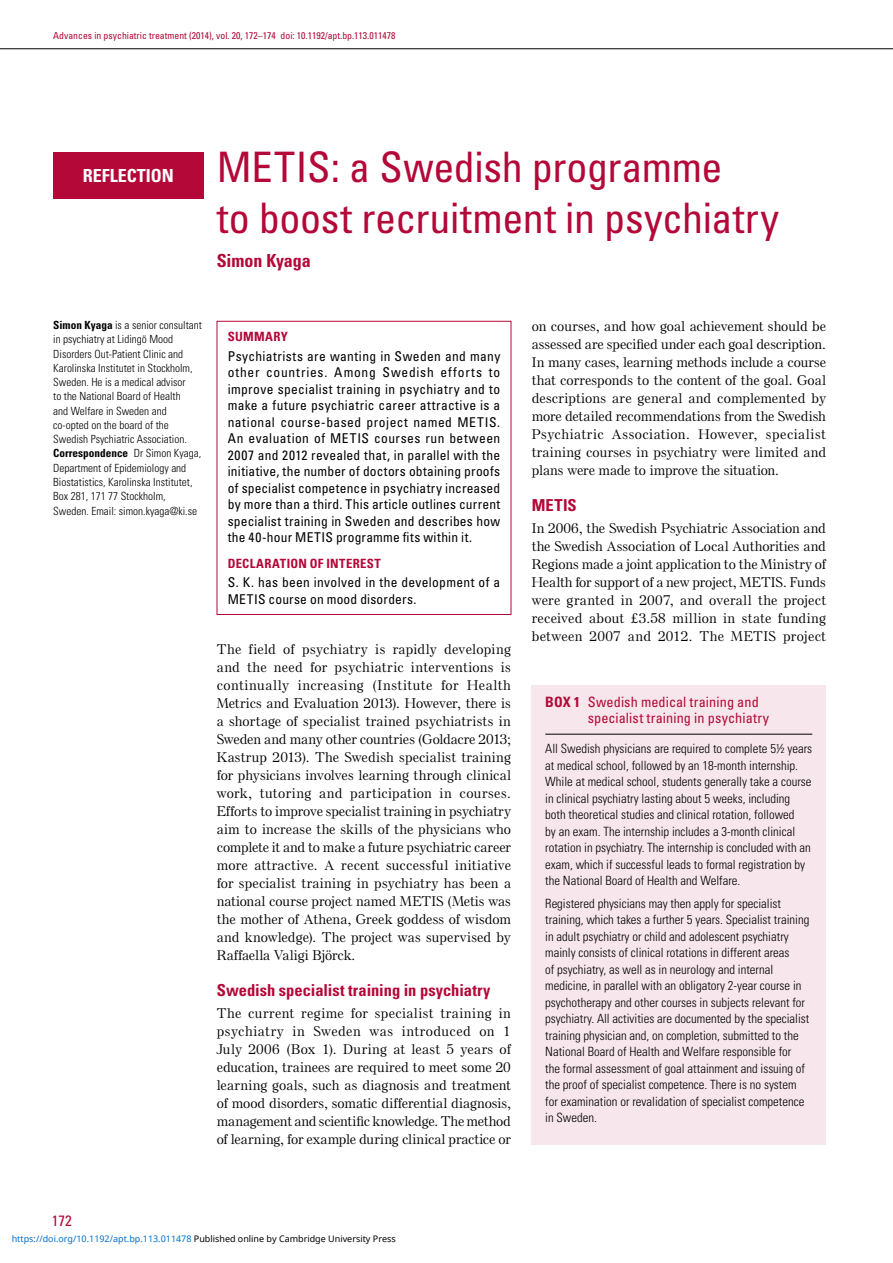
<style>
.page{position:relative;width:893px;height:1263px;background:#fff}
.page>*{position:absolute;margin:0;border:0;box-sizing:border-box;transform-origin:0 0}
.t1{font:condensed 42px/50.4px "Univers LT Std";letter-spacing:-.005em;color:#b30838}
.t2{font:700 condensed 18px "Univers LT Std";color:#fff}
.t3{font:700 condensed 18px "Univers LT Std";letter-spacing:-.005em;color:#b30838}
.t4{font:700 condensed 16.5px "Univers LT Std";color:#b30838}
.t5{font:condensed 15px "Univers LT Std";color:#b30838}
.t6{font:condensed 14.25px/16.5px "Univers LT Std";letter-spacing:.01em;color:#b30838}
.t7{font:500 13.5px/18px "Else NPL Std";letter-spacing:.02em;color:#000;text-align:justify}
.t8{font:condensed 13.5px/16.5px "Univers LT Std";letter-spacing:.02em;color:#000;text-align:justify}
.t9{font:300 condensed 12.75px/16.5px "Univers LT Std";color:#000}
.t10{font:700 condensed 12.75px "Univers LT Std";letter-spacing:.025em;color:#b30838}
.t11{font:300 condensed 11.25px/14.2px "Univers LT Std";color:#000}
.t12{font:condensed 9.75px "Univers LT Std";color:#b30838}
.t13{font:9px "Noto Sans";color:#0172cf}
.s1{font-weight:700}
.s2{color:#000}
</style>
<div class="page">
<hr style="left:0;top:49px;width:893px;height:1px;background:#000">
<div style="left:53px;top:152px;width:150px;height:46px;background:#b30838"></div>
<div style="left:217px;top:321px;width:294px;height:294px;border:1px solid #b30838"></div>
<div style="left:532px;top:685px;width:294px;height:459px;background:#f7e6eb"></div>
<hr style="left:545px;top:734px;width:267px;height:1px;background:#000">
<p class="t12" style="left:53px;top:30px;width:344px">Advances in psychiatric treatment (2014), vol. 20, 172–174 doi: 10.1192/apt.bp.113.011478</p>
<h2 class="t2" style="left:83px;top:164px;width:93px">reflection</h2>
<h1 class="t1" style="left:217px;top:142px;width:564px">METIS: a Swedish programme<br>to boost recruitment in psychiatry</h1>
<h2 class="t3" style="left:217px;top:250px;width:96px">Simon Kyaga</h2>
<p class="t11" style="left:53px;top:318px;width:150px"><span class="s1">Simon Kyaga</span> is a senior consultant in psychiatry at Lidingö Mood<br>Disorders Out-Patient Clinic and<br>Karolinska Institutet in Stockholm,<br>Sweden. He is a medical advisor<br>to the National Board of Health<br>and Welfare in Sweden and co-opted on the board of the<br>Swedish Psychiatric Association.<br><span class="s1">Correspondence</span> Dr Simon Kyaga,<br>Department of Epidemiology and<br>Biostatistics, Karolinska Institutet,<br>Box 281, 171 77 Stockholm,<br>Sweden. Email: simon.kyaga@ki.se</p>
<p class="t10" style="left:228px;top:329px;width:62px">Summary</p>
<p class="t8" style="left:228px;top:347px;width:274px">Psychiatrists are wanting in Sweden and many other countries. Among Swedish efforts to improve specialist training in psychiatry and to make a future psychiatric career attractive is a national course-based project named METIS.<br>An evaluation of METIS courses run between 2007 and 2012 revealed that, in parallel with the initiative, the number of doctors obtaining proofs of specialist competence in psychiatry increased by more than a third. This article outlines current specialist training in Sweden and describes how the 40-hour METIS programme fits within it.</p>
<p class="t10" style="left:228px;top:555px;width:140px">Declaration of interest</p>
<p class="t8" style="left:228px;top:574px;width:274px">S. K. has been involved in the development of a<br>METIS course on mood disorders.</p>
<p class="t7" style="left:217px;top:640px;width:296px">The field of psychiatry is rapidly developing and the need for psychiatric interventions is continually increasing (Institute for Health Metrics and Evaluation 2013). However, there is a shortage of specialist trained psychiatrists in Sweden and many other countries (Goldacre 2013; Kastrup 2013). The Swedish specialist training for physicians involves learning through clinical work, tutoring and participation in courses.<br>Efforts to improve specialist training in psychiatry aim to increase the skills of the physicians who complete it and to make a future psychiatric career more attractive. A recent successful initiative for specialist training in psychiatry has been a national course project named METIS (Metis was the mother of Athena, Greek goddess of wisdom and knowledge). The project was supervised by Raffaella Valigi Björck.</p>
<p class="t4" style="left:217px;top:980px;width:275px">Swedish specialist training in psychiatry</p>
<p class="t7" style="left:217px;top:1004px;width:296px">The current regime for specialist training in psychiatry in Sweden was introduced on 1<br>July 2006 (Box 1). During at least 5 years of education, trainees are required to meet some 20 learning goals, such as diagnosis and treatment of mood disorders, somatic differential diagnosis, management and scientific knowledge. The method of learning, for example during clinical practice or</p>
<p class="t7" style="left:532px;top:317px;width:296px">on courses, and how goal achievement should be assessed are specified under each goal description.<br>In many cases, learning methods include a course that corresponds to the content of the goal. Goal descriptions are general and complemented by more detailed recommendations from the Swedish Psychiatric Association. However, specialist training courses in psychiatry were limited and plans were made to improve the situation.</p>
<p class="t4" style="left:532px;top:495px;width:47px">METIS</p>
<p class="t7" style="left:532px;top:519px;width:296px">In 2006, the Swedish Psychiatric Association and the Swedish Association of Local Authorities and Regions made a joint application to the Ministry of Health for support of a new project, METIS. Funds were granted in 2007, and overall the project received about £3.58 million in state funding between 2007 and 2012. The METIS project</p>
<p class="t6" style="left:588px;top:693px;width:183px;text-indent:-42px"><span class="s1">Box 1</span> Swedish medical training and specialist training in psychiatry</p>
<p class="t9" style="left:545px;top:740px;width:268px">All Swedish physicians are required to complete 5½ years at medical school, followed by an 18-month internship.<br>While at medical school, students generally take a course in clinical psychiatry lasting about 5 weeks, including both theoretical studies and clinical rotation, followed<br>by an exam. The internship includes a 3-month clinical rotation in psychiatry. The internship is concluded with an exam, which if successful leads to formal registration by the National Board of Health and Welfare.</p>
<p class="t9" style="left:545px;top:895px;width:266px">Registered physicians may then apply for specialist training, which takes a further 5 years. Specialist training in adult psychiatry or child and adolescent psychiatry mainly consists of clinical rotations in different areas<br>of psychiatry, as well as in neurology and internal medicine, in parallel with an obligatory 2-year course in psychotherapy and other courses in subjects relevant for psychiatry. All activities are documented by the specialist training physician and, on completion, submitted to the National Board of Health and Welfare responsible for the formal assessment of goal attainment and issuing of the proof of specialist competence. There is no system for examination or revalidation of specialist competence in Sweden.</p>
<p class="t5" style="left:52px;top:1211px;width:21px">172</p>
<p class="t13" style="left:12px;top:1232px;width:386px">https://doi.org/10.1192/apt.bp.113.011478 <span class="s2">Published online by Cambridge University Press</span></p>
</div>
